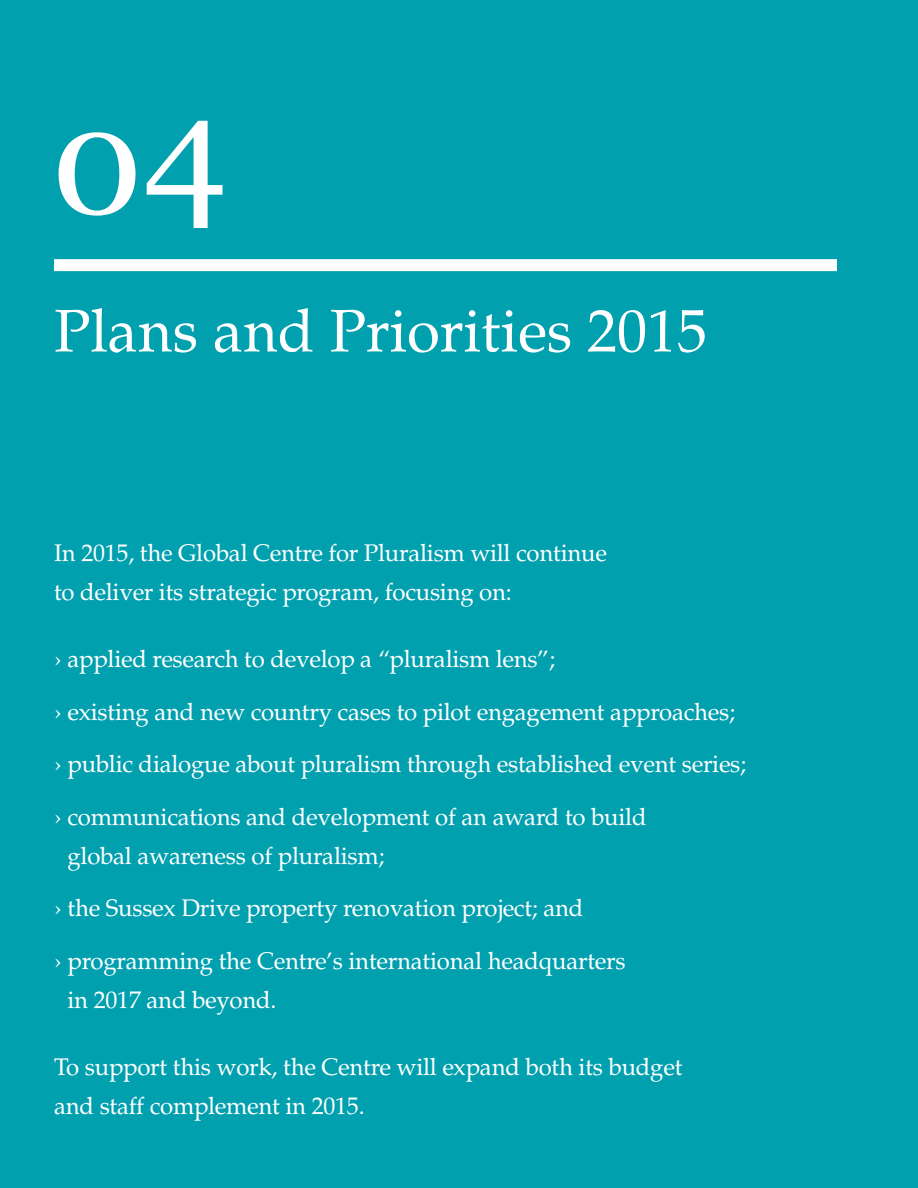
<style>
.page{position:relative;width:918px;height:1188px;background:#00a0af}
.page>*{position:absolute;margin:0;border:0;box-sizing:border-box;transform-origin:0 0}
.t1{font:150px "Georgia";color:#fff}
.t2{font:60px "Palatino";color:#fff}
.t3{font:24px/52.5px "Palatino";letter-spacing:-.01em;color:#fff}
</style>
<div class="page">
<div style="left:54px;top:259px;width:783px;height:12px;background:#fff"></div>
<h1 class="t1" style="left:51px;top:65px;width:178px">04</h1>
<h2 class="t2" style="left:54px;top:296px;width:655px">Plans and Priorities 2015</h2>
<p class="t3" style="left:54px;top:533px;width:554px;line-height:39px">In 2015, the Global Centre for Pluralism will continue to deliver its strategic program, focusing on:</p>
<p class="t3" style="left:54px;top:633px;width:694px">› applied research to develop a “pluralism lens”;<br>› existing and new country cases to pilot engagement approaches; › public dialogue about pluralism through established event series; › communications and development of an award to build</p>
<p class="t3" style="left:54px;top:830px;width:573px;text-indent:13px">global awareness of pluralism;<br>› the Sussex Drive property renovation project; and<br>› programming the Centre’s international headquarters</p>
<p class="t3" style="left:67px;top:974px;width:211px">in 2017 and beyond.</p>
<p class="t3" style="left:54px;top:1048px;width:630px;line-height:39px">To support this work, the Centre will expand both its budget and staff complement in 2015.</p>
</div>
